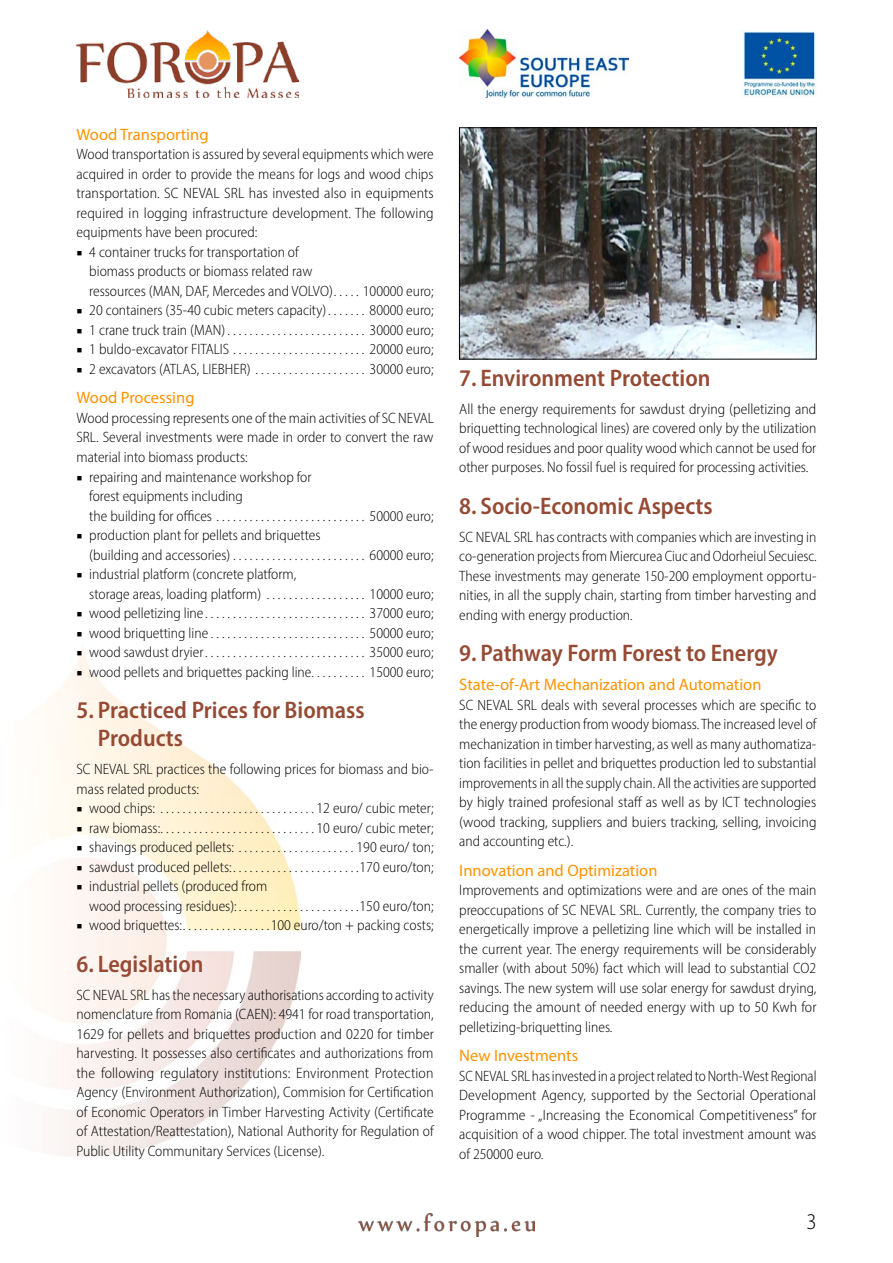
<style>
.page{position:relative;width:893px;height:1263px;background:#fff}
.page>*{position:absolute;margin:0;border:0;box-sizing:border-box;transform-origin:0 0}
.t1{font:600 semi-condensed 24px/28.5px "Myriad Pro";color:#954a34}
.t2{font:300 semi-condensed 22.5px "Myriad Pro";color:#000}
.t3{font:16.5px "Myriad Pro";color:#ff9300}
.t4{font:300 semi-condensed 15px/19.5px "Myriad Pro";color:#000;text-align:justify}
.s1{font-family:"Minion Pro";font-weight:400;font-stretch:normal}
</style>
<div class="page">
<img style="left:358px;top:1214px;width:177px;height:22px">
<img style="left:43px;top:647px;width:258px;height:510px">
<img style="left:77px;top:30px;width:222px;height:67px">
<img style="left:459px;top:29px;width:169px;height:68px">
<img style="left:743px;top:31px;width:72px;height:66px">
<img style="left:461px;top:130px;width:353px;height:227px">
<div style="left:459px;top:128px;width:357px;height:231px;border:1px solid #000"></div>
<p class="t3" style="left:77px;top:124px;width:134px">Wood Transporting</p>
<p class="t4" style="left:77px;top:145px;width:359px">Wood transportation is assured by several equipments which were acquired in order to provide the means for logs and wood chips transportation. SC NEVAL SRL has invested also in equipments required in logging infrastructure development. The following equipments have been procured:</p>
<p class="t4" style="left:89px;top:242px;width:245px;text-align:left;text-indent:-13px"><span class="s1">■</span> 4 container trucks for transportation of biomass products or biomass related raw ressources (MAN, DAF, Mercedes and VOLVO)</p>
<p class="t4" style="left:363px;top:281px;width:72px">100000 euro;</p>
<p class="t4" style="left:77px;top:301px;width:251px"><span class="s1">■</span> 20 containers (35-40 cubic meters capacity)</p>
<p class="t4" style="left:370px;top:301px;width:66px">80000 euro;</p>
<p class="t4" style="left:77px;top:320px;width:150px"><span class="s1">■</span> 1 crane truck train (MAN)</p>
<p class="t4" style="left:370px;top:320px;width:66px">30000 euro;</p>
<p class="t4" style="left:77px;top:340px;width:154px"><span class="s1">■</span> 1 buldo-excavator FITALIS</p>
<p class="t4" style="left:370px;top:340px;width:66px">20000 euro;</p>
<p class="t4" style="left:77px;top:359px;width:176px"><span class="s1">■</span> 2 excavators (ATLAS, LIEBHER)</p>
<p class="t4" style="left:370px;top:359px;width:66px">30000 euro;</p>
<p class="t3" style="left:77px;top:388px;width:120px">Wood Processing</p>
<p class="t4" style="left:77px;top:408px;width:359px">Wood processing represents one of the main activities of SC NEVAL SRL. Several investments were made in order to convert the raw material into biomass products:</p>
<p class="t4" style="left:89px;top:467px;width:224px;text-align:left;text-indent:-13px"><span class="s1">■</span> repairing and maintenance workshop for forest equipments including<br>the building for offices</p>
<p class="t4" style="left:370px;top:506px;width:66px">50000 euro;</p>
<p class="t4" style="left:89px;top:525px;width:233px;text-indent:-13px"><span class="s1">■</span> production plant for pellets and briquettes (building and accessories)</p>
<p class="t4" style="left:89px;top:564px;width:209px;text-indent:-13px"><span class="s1">■</span> industrial platform (concrete platform, storage areas, loading platform)</p>
<p class="t4" style="left:370px;top:545px;width:66px">60000 euro;</p>
<p class="t4" style="left:370px;top:584px;width:66px">10000 euro;</p>
<p class="t4" style="left:77px;top:603px;width:128px"><span class="s1">■</span> wood pelletizing line</p>
<p class="t4" style="left:370px;top:603px;width:66px">37000 euro;</p>
<p class="t4" style="left:77px;top:623px;width:133px"><span class="s1">■</span> wood briquetting line</p>
<p class="t4" style="left:370px;top:623px;width:66px">50000 euro;</p>
<p class="t4" style="left:77px;top:642px;width:128px"><span class="s1">■</span> wood sawdust dryier</p>
<p class="t4" style="left:370px;top:642px;width:66px">35000 euro;</p>
<p class="t4" style="left:77px;top:662px;width:236px"><span class="s1">■</span> wood pellets and briquettes packing line</p>
<p class="t4" style="left:370px;top:662px;width:66px">15000 euro;</p>
<h1 class="t1" style="left:98px;top:695px;width:268px;text-indent:-21px">5. Practiced Prices for Biomass<br>Products</h1>
<p class="t4" style="left:77px;top:759px;width:359px">SC NEVAL SRL practices the following prices for biomass and bio&shy;mass related products:</p>
<p class="t4" style="left:77px;top:798px;width:80px"><span class="s1">■</span> wood chips:</p>
<p class="t4" style="left:317px;top:798px;width:119px">12 euro/ cubic meter;</p>
<p class="t4" style="left:77px;top:818px;width:85px"><span class="s1">■</span> raw biomass:</p>
<p class="t4" style="left:317px;top:818px;width:119px">10 euro/ cubic meter;</p>
<p class="t4" style="left:77px;top:837px;width:159px"><span class="s1">■</span> shavings produced pellets:</p>
<p class="t4" style="left:357px;top:837px;width:79px">190 euro/ ton;</p>
<p class="t4" style="left:77px;top:857px;width:157px"><span class="s1">■</span> sawdust produced pellets:</p>
<p class="t4" style="left:360px;top:857px;width:76px">170 euro/ton;</p>
<p class="t4" style="left:89px;top:876px;width:180px;text-indent:-13px"><span class="s1">■</span> industrial pellets (produced from wood processing residues):</p>
<p class="t4" style="left:360px;top:896px;width:76px">150 euro/ton;</p>
<p class="t4" style="left:77px;top:915px;width:107px"><span class="s1">■</span> wood briquettes:</p>
<p class="t4" style="left:271px;top:915px;width:165px">100 euro/ton + packing costs;</p>
<h1 class="t1" style="left:77px;top:949px;width:128px">6. Legislation</h1>
<p class="t4" style="left:77px;top:985px;width:359px">SC NEVAL SRL has the necessary authorisations according to activity nomenclature from Romania (CAEN): 4941 for road transportation, 1629 for pellets and briquettes production and 0220 for timber harvesting. It possesses also certificates and authorizations from the following regulatory institutions: Environment Protection Agency (Environment Authorization), Commision for Certification of Economic Operators in Timber Harvesting Activity (Certificate of Attestation/Reattestation), National Authority for Regulation of Public Utility Communitary Services (License).</p>
<h1 class="t1" style="left:459px;top:363px;width:253px">7. Environment Protection</h1>
<p class="t4" style="left:459px;top:399px;width:359px">All the energy requirements for sawdust drying (pelletizing and briquetting technological lines) are covered only by the utilization of wood residues and poor quality wood which cannot be used for other purposes. No fossil fuel is required for processing activities.</p>
<h1 class="t1" style="left:459px;top:491px;width:255px">8. Socio-Economic Aspects</h1>
<p class="t4" style="left:459px;top:527px;width:359px">SC NEVAL SRL has contracts with companies which are investing in co-generation projects from Miercurea Ciuc and Odorheiul Secuiesc.<br>These investments may generate 150-200 employment opportu&shy;nities, in all the supply chain, starting from timber harvesting and ending with energy production.</p>
<h1 class="t1" style="left:459px;top:638px;width:320px">9. Pathway Form Forest to Energy</h1>
<p class="t3" style="left:459px;top:675px;width:304px">State-of-Art Mechanization and Automation</p>
<p class="t4" style="left:459px;top:695px;width:359px">SC NEVAL SRL deals with several processes which are specific to the energy production from woody biomass. The increased level of mechanization in timber harvesting, as well as many authomatiza&shy;tion facilities in pellet and briquettes production led to substantial improvements in all the supply chain. All the activities are supported by higly trained profesional staff as well as by ICT technologies (wood tracking, suppliers and buiers tracking, selling, invoicing and accounting etc.).</p>
<p class="t3" style="left:459px;top:860px;width:200px">Innovation and Optimization</p>
<p class="t4" style="left:459px;top:880px;width:359px">Improvements and optimizations were and are ones of the main preoccupations of SC NEVAL SRL. Currently, the company tries to energetically improve a pelletizing line which will be installed in the current year. The energy requirements will be considerably smaller (with about 50%) fact which will lead to substantial CO2 savings. The new system will use solar energy for sawdust drying, reducing the amount of needed energy with up to 50 Kwh for pelletizing-briquetting lines.</p>
<p class="t3" style="left:459px;top:1046px;width:120px">New Investments</p>
<p class="t4" style="left:459px;top:1066px;width:359px">SC NEVAL SRL has invested in a project related to North-West Regional Development Agency, supported by the Sectorial Operational Programme - „Increasing the Economical Competitiveness” for acquisition of a wood chipper. The total investment amount was of 250000 euro.</p>
<h2 class="t2" style="left:806px;top:1208px;width:12px">3</h2>
</div>
